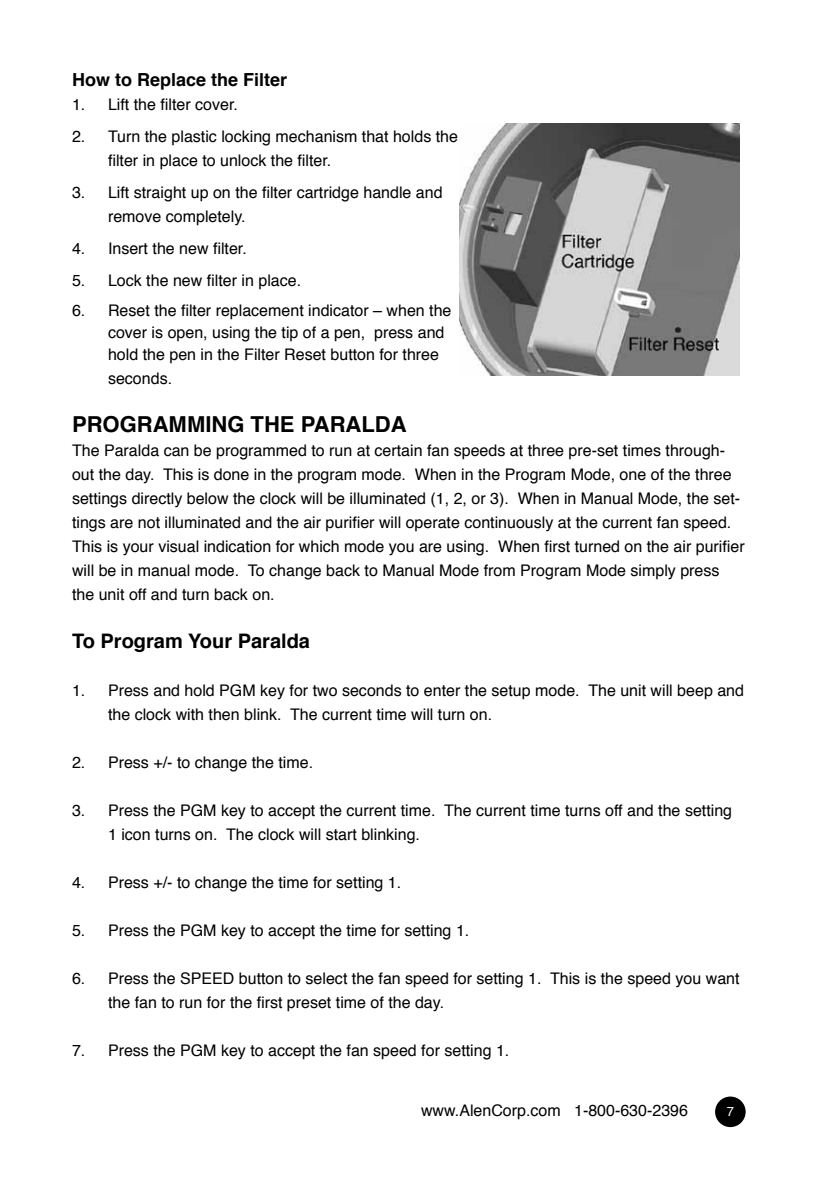
<style>
.page{position:relative;width:817px;height:1188px;background:#fff}
.page>*{position:absolute;margin:0;border:0;box-sizing:border-box;transform-origin:0 0}
.t1{font:700 22px "Helvetica";color:#000}
.t2{font:700 20px "Helvetica";color:#000}
.t3{font:700 18px "Helvetica";color:#000}
.t4{font:16px/24px "Helvetica";color:#000}
.t5{font:13px "Helvetica";color:#fff}
</style>
<div class="page">
<div style="left:715px;top:1097px;width:30px;height:30px;background:#000;border-radius:50%"></div>
<img style="left:459px;top:123px;width:280px;height:253px">
<p class="t3" style="left:72px;top:65px;width:217px">How to Replace the Filter</p>
<p class="t4" style="left:72px;top:92px;width:167px">1. Lift the filter cover.</p>
<p class="t4" style="left:108px;top:124px;width:351px;text-indent:-36px">2. Turn the plastic locking mechanism that holds the filter in place to unlock the filter.</p>
<p class="t4" style="left:108px;top:180px;width:336px;text-indent:-36px">3. Lift straight up on the filter cartridge handle and remove completely.</p>
<p class="t4" style="left:72px;top:236px;width:176px">4. Insert the new filter.</p>
<p class="t4" style="left:72px;top:268px;width:230px">5. Lock the new filter in place.</p>
<p class="t4" style="left:108px;top:299px;width:345px;line-height:22px;text-indent:-36px">6. Reset the filter replacement indicator – when the cover is open, using the tip of a pen, press and hold the pen in the Filter Reset button for three</p>
<p class="t4" style="left:108px;top:366px;width:66px">seconds.</p>
<h1 class="t1" style="left:72px;top:406px;width:83px">Programm</h1>
<h1 class="t1" style="left:205px;top:406px;width:125px">ing the Paral</h1>
<h1 class="t1" style="left:375px;top:406px;width:30px">da</h1>
<p class="t4" style="left:72px;top:438px;width:674px">The Paralda can be programmed to run at certain fan speeds at three pre-set times through&shy;out the day. This is done in the program mode. When in the Program Mode, one of the three settings directly below the clock will be illuminated (1, 2, or 3). When in Manual Mode, the set&shy;tings are not illuminated and the air purifier will operate continuously at the current fan speed.<br>This is your visual indication for which mode you are using. When first turned on the air purifier will be in manual mode. To change back to Manual Mode from Program Mode simply press the unit off and turn back on.</p>
<p class="t2" style="left:72px;top:624px;width:239px">To Program Your Paralda</p>
<p class="t4" style="left:108px;top:678px;width:637px;text-indent:-36px">1. Press and hold PGM key for two seconds to enter the setup mode. The unit will beep and the clock with then blink. The current time will turn on.</p>
<p class="t4" style="left:72px;top:750px;width:242px">2. Press +/- to change the time.</p>
<p class="t4" style="left:108px;top:798px;width:625px;text-indent:-36px">3. Press the PGM key to accept the current time. The current time turns off and the setting<br>1 icon turns on. The clock will start blinking.</p>
<p class="t4" style="left:72px;top:870px;width:331px">4. Press +/- to change the time for setting 1.</p>
<p class="t4" style="left:72px;top:918px;width:399px">5. Press the PGM key to accept the time for setting 1.</p>
<p class="t4" style="left:108px;top:966px;width:633px;text-indent:-36px">6. Press the SPEED button to select the fan speed for setting 1. This is the speed you want the fan to run for the first preset time of the day.</p>
<p class="t4" style="left:72px;top:1038px;width:439px">7. Press the PGM key to accept the fan speed for setting 1.</p>
<p class="t4" style="left:421px;top:1099px;width:268px">www.AlenCorp.com 1-800-630-2396</p>
<p class="t5" style="left:726px;top:1101px;width:9px">7</p>
</div>
